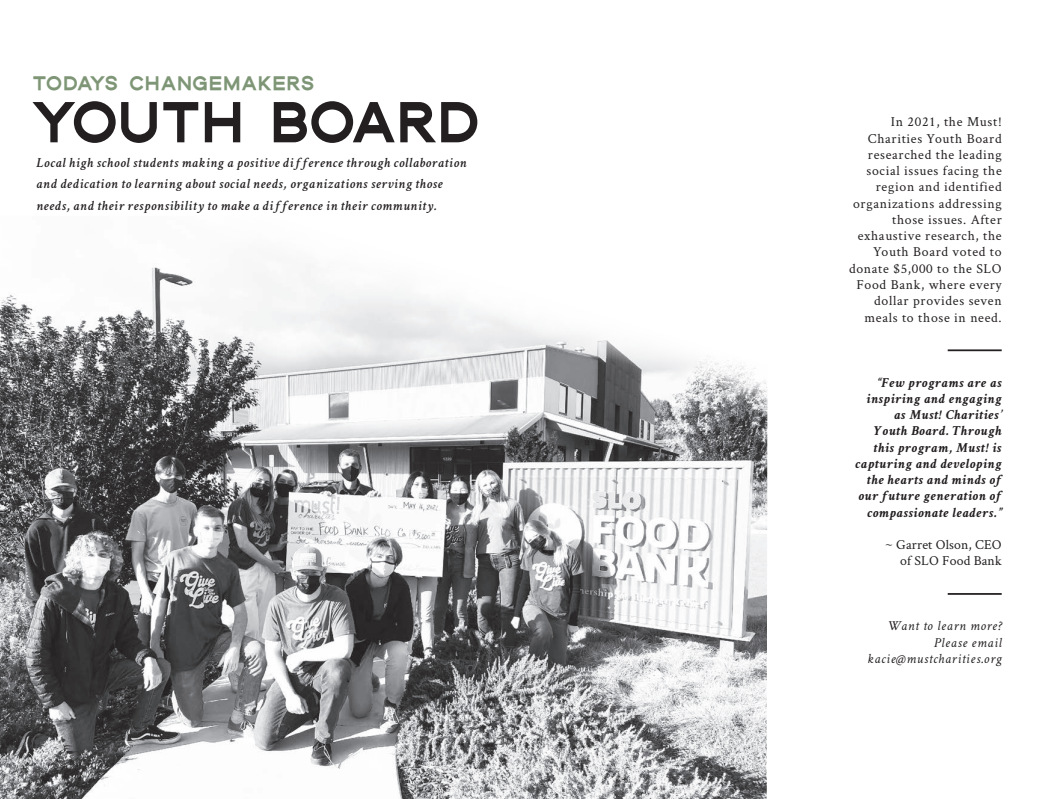
<style>
.page{position:relative;width:1058px;height:799px;background:#fff}
.page>*{position:absolute;margin:0;border:0;box-sizing:border-box;transform-origin:0 0}
.t1{font:700 61.25px "Dallas";letter-spacing:.035em;color:#231f20;scale:.88 1}
.t2{font:700 21.38px "Dallas";letter-spacing:.07em;color:#7e9676;scale:.88 1}
.t3{font:13.75px/16.2px "Crimson Text";letter-spacing:.05em;color:#231f20;text-align:right}
.t4{font:italic 600 13.75px/21.4px "Crimson Text";letter-spacing:.05em;color:#231f20}
.t5{font:italic 700 13.75px/16.2px "Crimson Text";letter-spacing:.05em;color:#231f20;text-align:right}
.t6{font:italic 13.75px/16.2px "Crimson Text";letter-spacing:.05em;color:#231f20;text-align:right}
.t7{font:13.75px "Crimson Text";letter-spacing:.01em;color:#231f20}
</style>
<div class="page">
<img style="left:0;top:267px;width:767px;height:532px">
<hr style="left:947px;top:349px;width:54px;height:2px;background:#231f20">
<hr style="left:947px;top:593px;width:54px;height:2px;background:#231f20">
<p class="t2" style="left:33px;top:68px;width:321px">TODAYS CHANGEMAKERS</p>
<p class="t1" style="left:32px;top:80px;width:510px">YOUTH BOARD</p>
<p class="t4" style="left:37px;top:151px;width:431px">Local high school students making a positive difference through collaboration and dedication to learning about social needs, organizations serving those needs, and their responsibility to make a difference in their community.</p>
<p class="t3" style="left:849px;top:113px;width:154px">In 2021, the Must!<br>Charities Youth Board researched the leading social issues facing the region and identified organizations addressing those issues. After exhaustive research, the<br>Youth Board voted to donate $5,000 to the SLO<br>Food Bank, where every dollar provides seven meals to those in need.</p>
<p class="t5" style="left:855px;top:374px;width:148px">“Few programs are as inspiring and engaging as Must! Charities’<br>Youth Board. Through this program, Must! is capturing and developing the hearts and minds of our future generation of compassionate leaders.”</p>
<p class="t7" style="left:885px;top:535px;width:118px">~ Garret Olson, CEO</p>
<p class="t7" style="left:900px;top:551px;width:103px">of SLO Food Bank</p>
<p class="t6" style="left:867px;top:618px;width:136px">Want to learn more?<br>Please email kacie@mustcharities.org</p>
</div>
